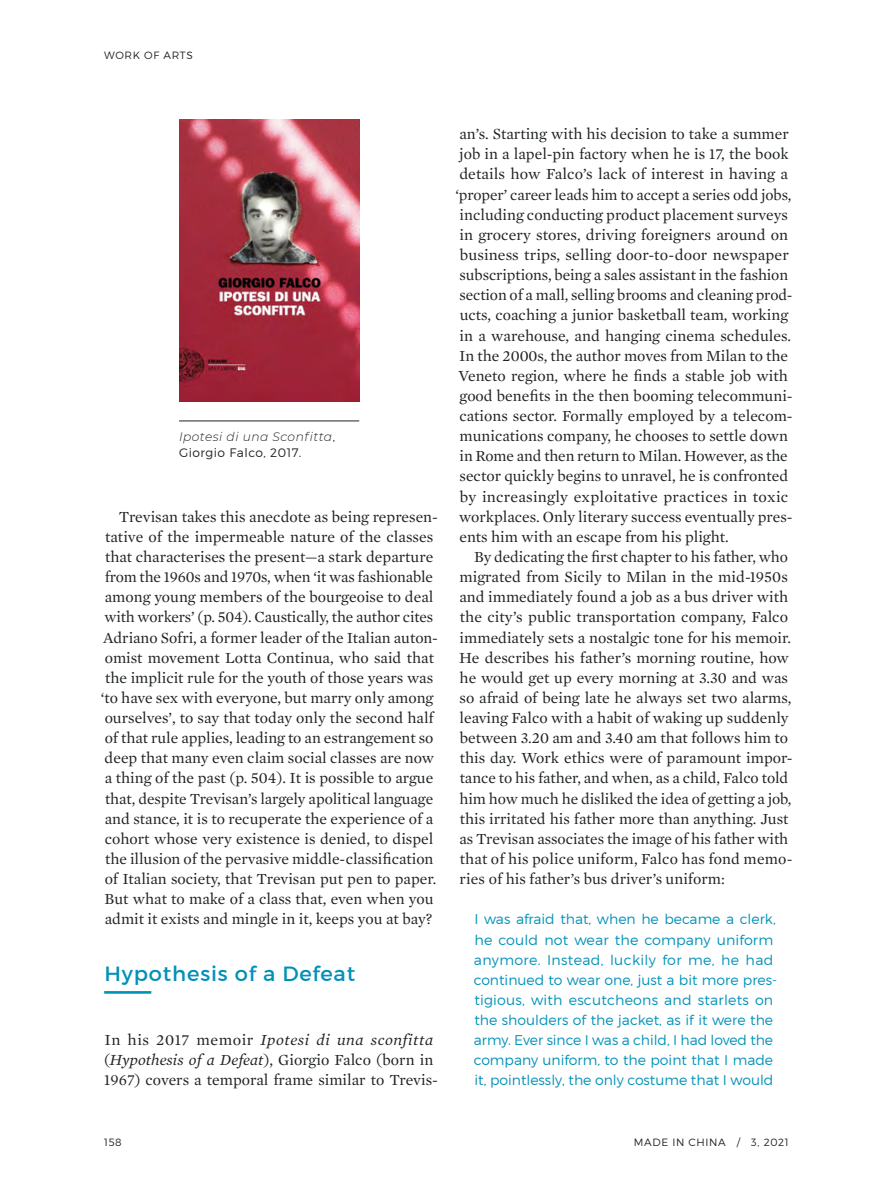
<style>
.page{position:relative;width:893px;height:1191px;background:#fff}
.page>*{position:absolute;margin:0;border:0;box-sizing:border-box;transform-origin:0 0}
.Art_Paragraph_Title{font:21px "Montserrat";letter-spacing:.04em;color:#0091b8}
.Article_Paragraph{font:15.75px/20.1px "Mercury Text G1 Roman";color:#1f2223}
.Article_Paragraph_In{font:15.75px/20.1px "Mercury Text G1 Roman";color:#1f2223}
.Article_Quote{font:300 14px/20.1px "Montserrat";color:#0091b8}
.Image_caption{font:italic 300 12.25px/15.8px "Montserrat";letter-spacing:.04em;color:#1f2223}
.t1{font:300 10.5px "Montserrat";letter-spacing:.06em;color:#1f2223}
.s1{font-style:normal}
.s2{font-family:"Mercury Text G1";font-style:italic}
</style>
<div class="page">
<img style="left:179px;top:119px;width:180px;height:282px">
<hr style="left:179px;top:420px;width:180px;height:1px;background:#1f2223">
<hr style="left:104px;top:991px;width:47px;height:2px;background:#0091b8">
<p class="t1" style="left:104px;top:49px;width:90px">WORK OF ARTS</p>
<p class="Image_caption" style="left:179px;top:428px;width:158px">Ipotesi di una Sconfitta<span class="s1">,<br>Giorgio Falco, 2017.</span></p>
<p class="Article_Paragraph" style="left:101px;top:506px;width:339px;text-indent:18px">Trevisan takes this anecdote as being represen&shy;tative of the impermeable nature of the classes that characterises the present—a stark departure from the 1960s and 1970s, when ‘it was fashionable among young members of the bourgeoise to deal with workers’ (p. 504). Caustically, the author cites Adriano Sofri, a former leader of the Italian auton&shy;omist movement Lotta Continua, who said that the implicit rule for the youth of those years was ‘to have sex with everyone, but marry only among ourselves’, to say that today only the second half of that rule applies, leading to an estrangement so deep that many even claim social classes are now a thing of the past (p. 504). It is possible to argue that, despite Trevisan’s largely apolitical language and stance, it is to recuperate the experience of a cohort whose very existence is denied, to dispel the illusion of the pervasive middle-classification of Italian society, that Trevisan put pen to paper.<br>But what to make of a class that, even when you admit it exists and mingle in it, keeps you at bay?</p>
<p class="Art_Paragraph_Title" style="left:104px;top:960px;width:252px">Hypothesis of a Defeat</p>
<p class="Article_Paragraph_In" style="left:104px;top:1030px;width:335px">In his 2017 memoir <span class="s2">Ipotesi di una sconfitta </span>(<span class="s2">Hypothesis of a Defeat</span>), Giorgio Falco (born in<br>1967) covers a temporal frame similar to Trevis-</p>
<p class="Article_Paragraph_In" style="left:455px;top:124px;width:339px">an’s. Starting with his decision to take a summer job in a lapel-pin factory when he is 17, the book details how Falco’s lack of interest in having a ‘proper’ career leads him to accept a series odd jobs, including conducting product placement surveys in grocery stores, driving foreigners around on business trips, selling door-to-door newspaper subscriptions, being a sales assistant in the fashion section of a mall, selling brooms and cleaning prod&shy;ucts, coaching a junior basketball team, working in a warehouse, and hanging cinema schedules.<br>In the 2000s, the author moves from Milan to the Veneto region, where he finds a stable job with good benefits in the then booming telecommuni&shy;cations sector. Formally employed by a telecom&shy;munications company, he chooses to settle down in Rome and then return to Milan. However, as the sector quickly begins to unravel, he is confronted by increasingly exploitative practices in toxic workplaces. Only literary success eventually pres&shy;ents him with an escape from his plight.</p>
<p class="Article_Paragraph" style="left:459px;top:547px;width:335px;text-indent:15px">By dedicating the first chapter to his father, who migrated from Sicily to Milan in the mid-1950s and immediately found a job as a bus driver with the city’s public transportation company, Falco immediately sets a nostalgic tone for his memoir.<br>He describes his father’s morning routine, how he would get up every morning at 3.30 and was so afraid of being late he always set two alarms, leaving Falco with a habit of waking up suddenly between 3.20 am and 3.40 am that follows him to this day. Work ethics were of paramount impor&shy;tance to his father, and when, as a child, Falco told him how much he disliked the idea of getting a job, this irritated his father more than anything. Just as Trevisan associates the image of his father with that of his police uniform, Falco has fond memo&shy;ries of his father’s bus driver’s uniform:</p>
<p class="Article_Quote" style="left:474px;top:909px;width:305px">I was afraid that, when he became a clerk, he could not wear the company uniform anymore. Instead, luckily for me, he had continued to wear one, just a bit more pres&shy;tigious, with escutcheons and starlets on the shoulders of the jacket, as if it were the army. Ever since I was a child, I had loved the company uniform, to the point that I made it, pointlessly, the only costume that I would</p>
<p class="t1" style="left:104px;top:1135px;width:19px">158</p>
<p class="t1" style="left:634px;top:1135px;width:156px">MADE IN CHINA / 3, 2021</p>
</div>
